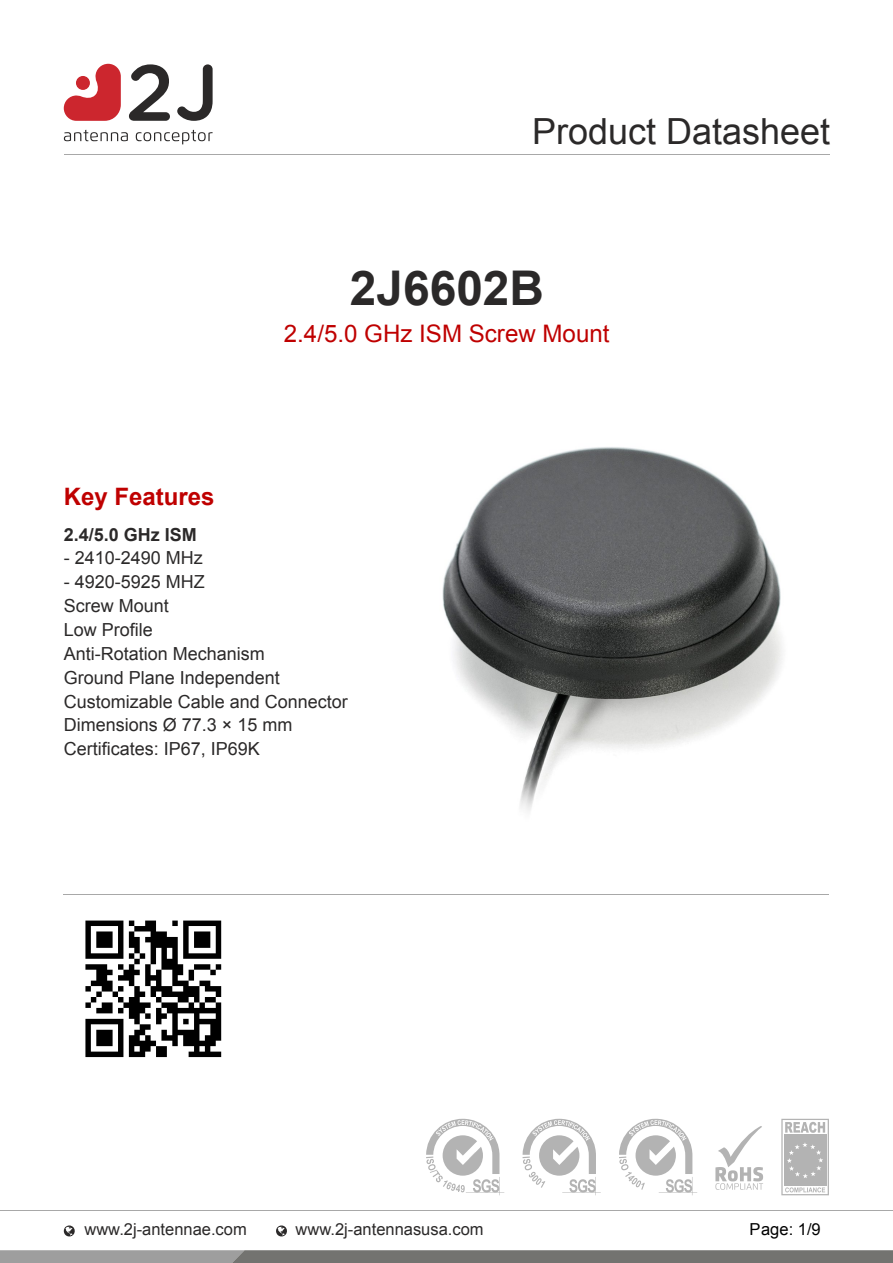
<style>
.page{position:relative;width:893px;height:1263px;background:#fff}
.page>*{position:absolute;margin:0;border:0;box-sizing:border-box;transform-origin:0 0}
.t1{font:700 47.85px "Arial";color:#2b2929}
.t2{font:36px "Arial";color:#2b2929}
.t3{font:24.15px "Arial";color:#bf0000}
.t4{font:700 24px "Arial";color:#bf0000}
.t5{font:18px/23.9px "Arial";color:#2b2929}
.t6{font:700 18px "Arial";color:#2b2929}
.t7{font:16.5px "Arial";color:#2b2929}
.t8{font:16.5px "Arial";color:#000}
</style>
<div class="page">
<svg style="left:0;top:1250px;width:893px;height:13px;background:#80807e"></svg>
<hr style="left:0;top:1210px;width:893px;height:1px;background:#a8a8a8">
<svg style="left:63px;top:1225px;width:12px;height:11px"></svg>
<svg style="left:276px;top:1225px;width:11px;height:11px"></svg>
<svg style="left:426px;top:1119px;width:78px;height:76px"></svg>
<svg style="left:619px;top:1119px;width:78px;height:76px"></svg>
<svg style="left:523px;top:1119px;width:78px;height:76px"></svg>
<svg style="left:715px;top:1126px;width:48px;height:64px"></svg>
<svg style="left:781px;top:1119px;width:48px;height:76px"></svg>
<svg style="left:64px;top:130px;width:64px;height:11px"></svg>
<svg style="left:136px;top:130px;width:77px;height:14px"></svg>
<svg style="left:129px;top:64px;width:41px;height:57px"></svg>
<svg style="left:177px;top:64px;width:36px;height:57px"></svg>
<svg style="left:64px;top:64px;width:57px;height:57px"></svg>
<div style="left:76px;top:76px;width:14px;height:14px;background:#cc262e;border-radius:50%"></div>
<hr style="left:64px;top:154px;width:765px;height:1px;background:#a8a8a8">
<hr style="left:64px;top:895px;width:765px;height:1px;background:#a8a8a8">
<img style="left:85px;top:920px;width:137px;height:138px">
<img style="left:442px;top:447px;width:340px;height:364px">
<h2 class="t2" style="left:532px;top:118px;width:300px">Product Datasheet</h2>
<h1 class="t1" style="left:350px;top:270px;width:196px">2J6602B</h1>
<h3 class="t3" style="left:284px;top:324px;width:327px">2.4/5.0 GHz ISM Screw Mount</h3>
<h3 class="t4" style="left:64px;top:487px;width:152px">Key Features</h3>
<p class="t6" style="left:64px;top:527px;width:135px">2.4/5.0 GHz ISM</p>
<p class="t5" style="left:64px;top:548px;width:141px">- 2410-2490 MHz</p>
<p class="t5" style="left:64px;top:572px;width:286px">- 4920-5925 MHZ<br>Screw Mount<br>Low Profile<br>Anti-Rotation Mechanism<br>Ground Plane Independent<br>Customizable Cable and Connector<br>Dimensions Ø 77.3 × 15 mm<br>Certificates: IP67, IP69K</p>
<p class="t7" style="left:84px;top:1223px;width:164px">www.2j-antennae.com</p>
<p class="t7" style="left:296px;top:1223px;width:189px">www.2j-antennasusa.com</p>
<p class="t8" style="left:749px;top:1223px;width:73px">Page: 1/9</p>
</div>
